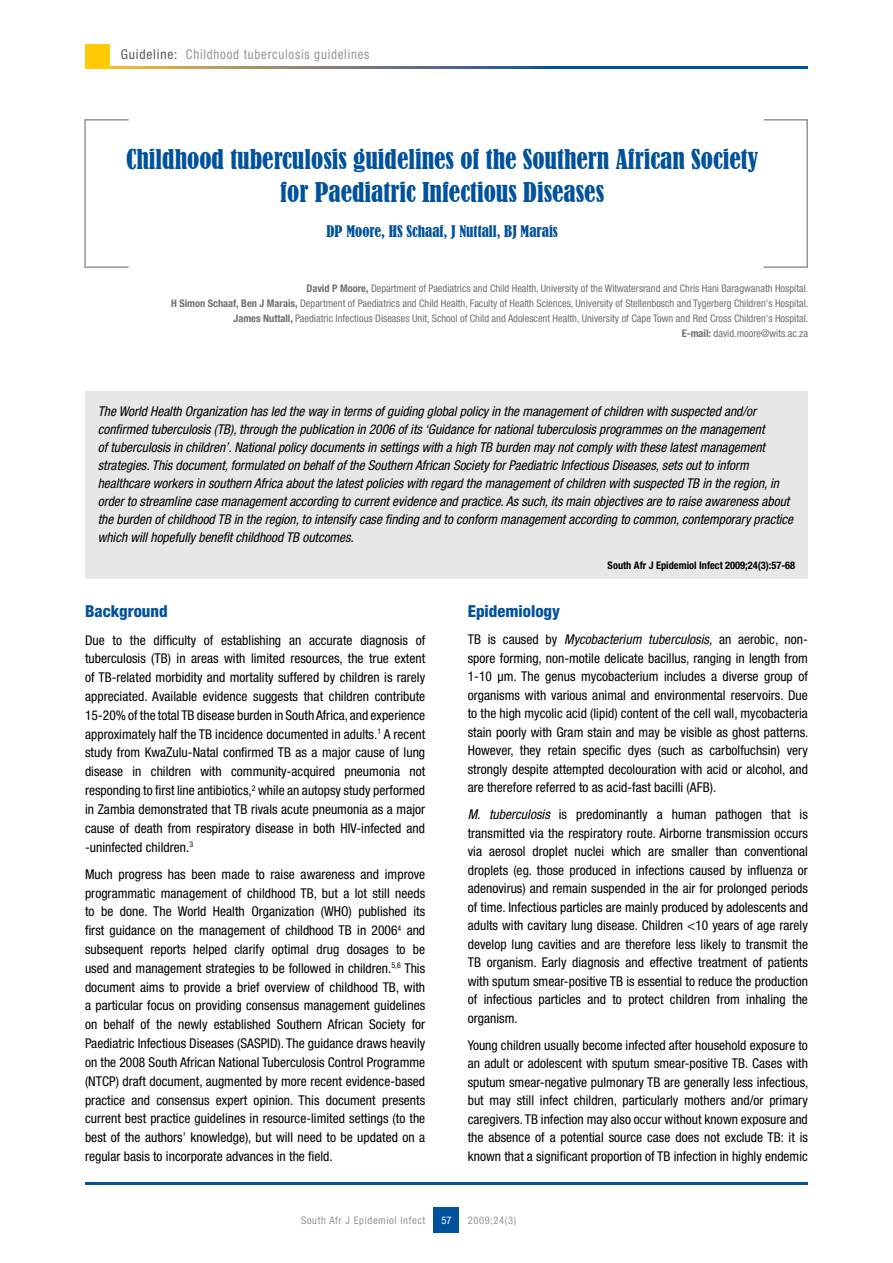
<style>
.page{position:relative;width:893px;height:1263px;background:#fff}
.page>*{position:absolute;margin:0;border:0;box-sizing:border-box;transform-origin:0 0}
.t1{font:condensed 25.5px/33px "Bernard";color:#00529c;text-align:center}
.t2{font:800 condensed 16.5px "Helvetica Neue LT Std";color:#00529c}
.t3{font:condensed 15px "Bernard";color:#00529c}
.t4{font:condensed 13.5px/18.8px "Helvetica Neue LT Std";color:#000;text-align:justify}
.t5{font:italic condensed 13.5px/18px "Helvetica Neue LT Std";color:#000}
.t6{font:condensed 13.5px "Helvetica Neue LT Std";letter-spacing:.06em;color:#939598;scale:.95 1}
.t7{font:condensed 10.5px/15px "Helvetica Neue LT Std";color:#6d6f71;text-align:right}
.t8{font:700 condensed 10.5px "Helvetica Neue LT Std";color:#000}
.t9{font:condensed 10.5px "Helvetica Neue LT Std";letter-spacing:.06em;color:#939598}
.t10{font:condensed 10.5px "Helvetica Neue LT Std";color:#fff}
.s1{color:#58595b}
.s2{font-weight:700}
.s3{font-style:italic}
</style>
<div class="page">
<div style="left:434px;top:1208px;width:25px;height:25px;background:#00529c"></div>
<hr style="left:85px;top:1182px;width:723px;height:2px;background:#00529c">
<div style="left:763px;top:119px;width:45px;height:149px;border:2px solid #939598"></div>
<div style="left:84px;top:119px;width:45px;height:149px;border:2px solid #939598"></div>
<svg style="left:109px;top:66px;width:699px;height:2px"></svg>
<div style="left:85px;top:44px;width:24px;height:24px;background:#ffcb05"></div>
<div style="left:85px;top:391px;width:723px;height:188px;background:#e6e7e8"></div>
<p class="t6" style="left:121px;top:46px;width:263px"><span class="s1">Guideline:</span> Childhood tuberculosis guidelines</p>
<h1 class="t1" style="left:126px;top:143px;width:634px">Childhood tuberculosis guidelines of the Southern African Society for Paediatric Infectious Diseases</h1>
<p class="t3" style="left:326px;top:223px;width:233px">DP Moore, HS Schaaf, J Nuttall, BJ Marais</p>
<p class="t7" style="left:171px;top:281px;width:639px"><span class="s2">David P Moore,</span> Department of Paediatrics and Child Health, University of the Witwatersrand and Chris Hani Baragwanath Hospital.<br><span class="s2">H Simon Schaaf, Ben J Marais,</span> Department of Paediatrics and Child Health, Faculty of Health Sciences, University of Stellenbosch and Tygerberg Children's Hospital.<br><span class="s2">James Nuttall,</span> Paediatric Infectious Diseases Unit, School of Child and Adolescent Health, University of Cape Town and Red Cross Children's Hospital.<br><span class="s2">E-mail:</span> david.moore@wits.ac.za</p>
<p class="t5" style="left:98px;top:402px;width:697px">The World Health Organization has led the way in terms of guiding global policy in the management of children with suspected and/or confirmed tuberculosis (TB), through the publication in 2006 of its ‘Guidance for national tuberculosis programmes on the management<br>of tuberculosis in children’. National policy documents in settings with a high TB burden may not comply with these latest management strategies. This document, formulated on behalf of the Southern African Society for Paediatric Infectious Diseases, sets out to inform healthcare workers in southern Africa about the latest policies with regard the management of children with suspected TB in the region, in order to streamline case management according to current evidence and practice. As such, its main objectives are to raise awareness about the burden of childhood TB in the region, to intensify case finding and to conform management according to common, contemporary practice which will hopefully benefit childhood TB outcomes.</p>
<p class="t8" style="left:608px;top:559px;width:189px">South Afr J Epidemiol Infect 2009;24(3):57-68</p>
<p class="t2" style="left:85px;top:601px;width:84px">Background</p>
<p class="t4" style="left:85px;top:630px;width:342px">Due to the difficulty of establishing an accurate diagnosis of tuberculosis (TB) in areas with limited resources, the true extent of TB-related morbidity and mortality suffered by children is rarely appreciated. Available evidence suggests that children contribute 15-20% of the total TB disease burden in South Africa, and experience approximately half the TB incidence documented in adults.<sup>1</sup> A recent study from KwaZulu-Natal confirmed TB as a major cause of lung disease in children with community-acquired pneumonia not responding to first line antibiotics,<sup>2</sup> while an autopsy study performed in Zambia demonstrated that TB rivals acute pneumonia as a major cause of death from respiratory disease in both HIV-infected and -uninfected children.<sup>3</sup></p>
<p class="t4" style="left:85px;top:864px;width:342px">Much progress has been made to raise awareness and improve programmatic management of childhood TB, but a lot still needs to be done. The World Health Organization (WHO) published its first guidance on the management of childhood TB in 2006<sup>4</sup> and subsequent reports helped clarify optimal drug dosages to be used and management strategies to be followed in children.<sup>5,6</sup> This document aims to provide a brief overview of childhood TB, with a particular focus on providing consensus management guidelines on behalf of the newly established Southern African Society for Paediatric Infectious Diseases (SASPID). The guidance draws heavily on the 2008 South African National Tuberculosis Control Programme (NTCP) draft document, augmented by more recent evidence-based practice and consensus expert opinion. This document presents current best practice guidelines in resource-limited settings (to the best of the authors’ knowledge), but will need to be updated on a regular basis to incorporate advances in the field.</p>
<p class="t2" style="left:468px;top:601px;width:94px">Epidemiology</p>
<p class="t4" style="left:468px;top:630px;width:342px">TB is caused by <span class="s3">Mycobacterium tuberculosis,</span> an aerobic, non&shy;spore forming, non-motile delicate bacillus, ranging in length from 1-10 μm. The genus mycobacterium includes a diverse group of organisms with various animal and environmental reservoirs. Due to the high mycolic acid (lipid) content of the cell wall, mycobacteria stain poorly with Gram stain and may be visible as ghost patterns.<br>However, they retain specific dyes (such as carbolfuchsin) very strongly despite attempted decolouration with acid or alcohol, and are therefore referred to as acid-fast bacilli (AFB).</p>
<p class="t4" style="left:468px;top:805px;width:342px"><span class="s3">M. tuberculosis</span> is predominantly a human pathogen that is transmitted via the respiratory route. Airborne transmission occurs via aerosol droplet nuclei which are smaller than conventional droplets (eg. those produced in infections caused by influenza or adenovirus) and remain suspended in the air for prolonged periods of time. Infectious particles are mainly produced by adolescents and adults with cavitary lung disease. Children &lt;10 years of age rarely develop lung cavities and are therefore less likely to transmit the TB organism. Early diagnosis and effective treatment of patients with sputum smear-positive TB is essential to reduce the production of infectious particles and to protect children from inhaling the organism.</p>
<p class="t4" style="left:468px;top:1036px;width:342px">Young children usually become infected after household exposure to an adult or adolescent with sputum smear-positive TB. Cases with sputum smear-negative pulmonary TB are generally less infectious, but may still infect children, particularly mothers and/or primary caregivers. TB infection may also occur without known exposure and the absence of a potential source case does not exclude TB: it is known that a significant proportion of TB infection in highly endemic</p>
<p class="t9" style="left:301px;top:1214px;width:126px">South Afr J Epidemiol Infect</p>
<p class="t10" style="left:441px;top:1214px;width:12px">57</p>
<p class="t9" style="left:468px;top:1214px;width:50px">2009;24(3)</p>
</div>
